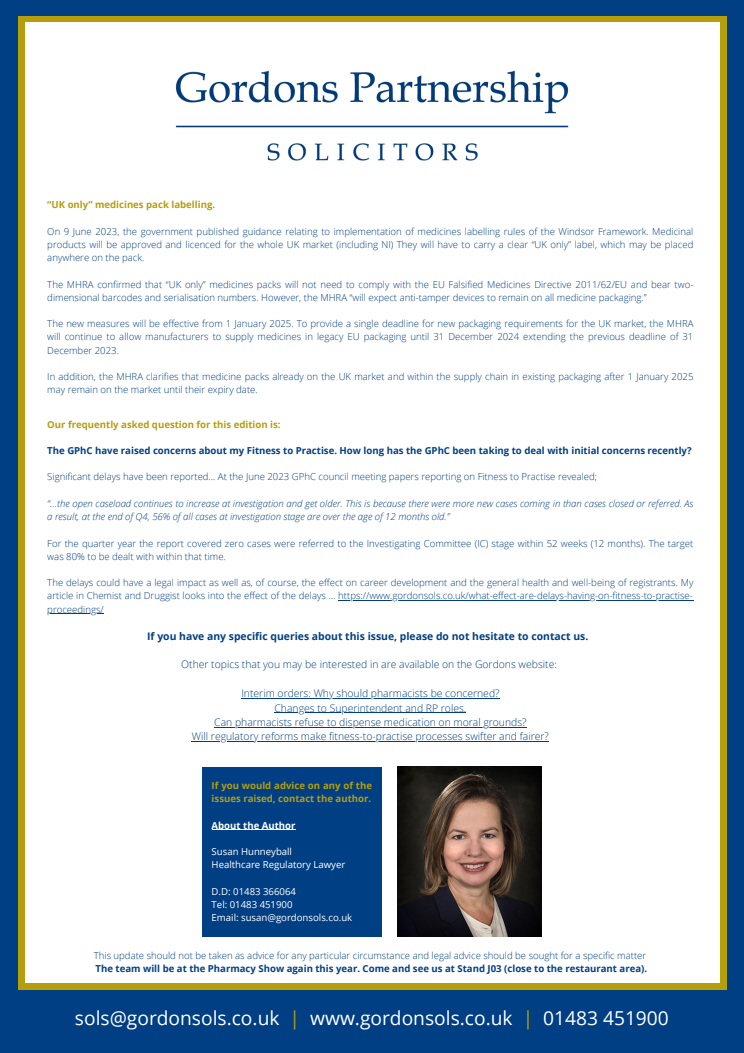
<style>
.page{position:relative;width:744px;height:1053px;background:#fff}
.page>*{position:absolute;margin:0;border:0;box-sizing:border-box;transform-origin:0 0}
.t1{font:19.2px "Open Sans";color:#fff}
.t2{font:300 10.4px "Open Sans";color:#003f83}
.t3{font:700 10.4px "Open Sans";color:#003f83}
.t4{font:300 9.6px/13.2px "Open Sans";color:#003f83;text-align:justify}
.t5{font:italic 300 9.6px/13.2px "Open Sans";color:#003f83}
.t6{font:700 9.6px "Open Sans";color:#003f83}
.t7{font:700 9.6px/13.2px "Open Sans";color:#b59e0c}
.t8{font:9.6px "Open Sans";color:#fff}
.t9{font:700 9.6px "Open Sans";color:#fff}
.s1{color:#b59e0c}
</style>
<div class="page">
<div style="left:0;top:0;width:744px;height:16px;background:#003f83"></div>
<div style="left:726px;top:0;width:18px;height:1052px;background:#003f83"></div>
<div style="left:0;top:0;width:18px;height:1052px;background:#003f83"></div>
<div style="left:0;top:989px;width:744px;height:63px;background:#003f83"></div>
<div style="left:18px;top:16px;width:6px;height:973px;background:#b59e0c"></div>
<div style="left:720px;top:17px;width:7px;height:972px;background:#b59e0c"></div>
<div style="left:18px;top:983px;width:708px;height:6px;background:#b59e0c"></div>
<div style="left:18px;top:16px;width:708px;height:6px;background:#b59e0c"></div>
<img style="left:175px;top:70px;width:394px;height:91px">
<hr style="left:338px;top:600px;width:355px;height:1px;background:#003f83">
<hr style="left:47px;top:613px;width:57px;height:1px;background:#003f83">
<hr style="left:241px;top:697px;width:259px;height:1px;background:#003f83">
<hr style="left:274px;top:712px;width:192px;height:1px;background:#003f83">
<hr style="left:214px;top:726px;width:313px;height:1px;background:#003f83">
<hr style="left:192px;top:741px;width:357px;height:1px;background:#003f83">
<div style="left:202px;top:767px;width:180px;height:169px;background:#003f83"></div>
<hr style="left:212px;top:829px;width:84px;height:1px;background:#fff">
<img style="left:398px;top:767px;width:144px;height:169px">
<p class="t7" style="left:47px;top:198px;width:169px">“UK only” medicines pack labelling.</p>
<p class="t4" style="left:47px;top:224px;width:648px">On 9 June 2023, the government published guidance relating to implementation of medicines labelling rules of the Windsor Framework. Medicinal products will be approved and licenced for the whole UK market (including NI) They will have to carry a clear “UK only” label, which may be placed anywhere on the pack.</p>
<p class="t4" style="left:47px;top:277px;width:648px">The MHRA confirmed that “UK only” medicines packs will not need to comply with the EU Falsified Medicines Directive 2011/62/EU and bear two&shy;dimensional barcodes and serialisation numbers. However, the MHRA “will expect anti-tamper devices to remain on all medicine packaging.”</p>
<p class="t4" style="left:47px;top:317px;width:648px">The new measures will be effective from 1 January 2025. To provide a single deadline for new packaging requirements for the UK market, the MHRA will continue to allow manufacturers to supply medicines in legacy EU packaging until 31 December 2024 extending the previous deadline of 31<br>December 2023.</p>
<p class="t4" style="left:47px;top:369px;width:648px">In addition, the MHRA clarifies that medicine packs already on the UK market and within the supply chain in existing packaging after 1 January 2025 may remain on the market until their expiry date.</p>
<p class="t7" style="left:47px;top:417px;width:235px">Our frequently asked question for this edition is:</p>
<p class="t6" style="left:47px;top:444px;width:646px">The GPhC have raised concerns about my Fitness to Practise. How long has the GPhC been taking to deal with initial concerns recently?</p>
<p class="t4" style="left:47px;top:470px;width:551px">Significant delays have been reported… At the June 2023 GPhC council meeting papers reporting on Fitness to Practise revealed;</p>
<p class="t5" style="left:47px;top:496px;width:648px">“…the open caseload continues to increase at investigation and get older. This is because there were more new cases coming in than cases closed or referred. As a result, at the end of Q4, 56% of all cases at investigation stage are over the age of 12 months old.”</p>
<p class="t4" style="left:47px;top:536px;width:648px">For the quarter year the report covered zero cases were referred to the Investigating Committee (IC) stage within 52 weeks (12 months). The target was 80% to be dealt with within that time.</p>
<p class="t4" style="left:47px;top:575px;width:648px">The delays could have a legal impact as well as, of course, the effect on career development and the general health and well-being of registrants. My article in Chemist and Druggist looks into the effect of the delays … https://www.gordonsols.co.uk/what-effect-are-delays-having-on-fitness-to-practise&shy;proceedings/</p>
<p class="t3" style="left:147px;top:628px;width:443px">If you have any specific queries about this issue, please do not hesitate to contact us.</p>
<p class="t2" style="left:181px;top:657px;width:377px">Other topics that you may be interested in are available on the Gordons website:</p>
<p class="t2" style="left:241px;top:686px;width:260px">Interim orders: Why should pharmacists be concerned?</p>
<p class="t2" style="left:274px;top:700px;width:193px">Changes to Superintendent and RP roles.</p>
<p class="t2" style="left:214px;top:714px;width:314px">Can pharmacists refuse to dispense medication on moral grounds?</p>
<p class="t2" style="left:192px;top:729px;width:359px">Will regulatory reforms make fitness-to-practise processes swifter and fairer?</p>
<p class="t7" style="left:212px;top:778px;width:162px">If you would advice on any of the issues raised, contact the author.</p>
<p class="t9" style="left:212px;top:818px;width:85px">About the Author</p>
<p class="t8" style="left:212px;top:844px;width:82px">Susan Hunneyball</p>
<p class="t8" style="left:212px;top:857px;width:135px">Healthcare Regulatory Lawyer</p>
<p class="t8" style="left:212px;top:884px;width:86px">D.D: 01483 366064</p>
<p class="t8" style="left:212px;top:897px;width:82px">Tel: 01483 451900</p>
<p class="t8" style="left:212px;top:910px;width:142px">Email: susan@gordonsols.co.uk</p>
<p class="t4" style="left:94px;top:948px;width:554px">This update should not be taken as advice for any particular circumstance and legal advice should be sought for a specific matter</p>
<p class="t6" style="left:96px;top:961px;width:553px">The team will be at the Pharmacy Show again this year. Come and see us at Stand J03 (close to the restaurant area).</p>
<p class="t1" style="left:75px;top:1004px;width:595px">sols@gordonsols.co.uk <span class="s1">|</span> www.gordonsols.co.uk <span class="s1">|</span> 01483 451900</p>
</div>
